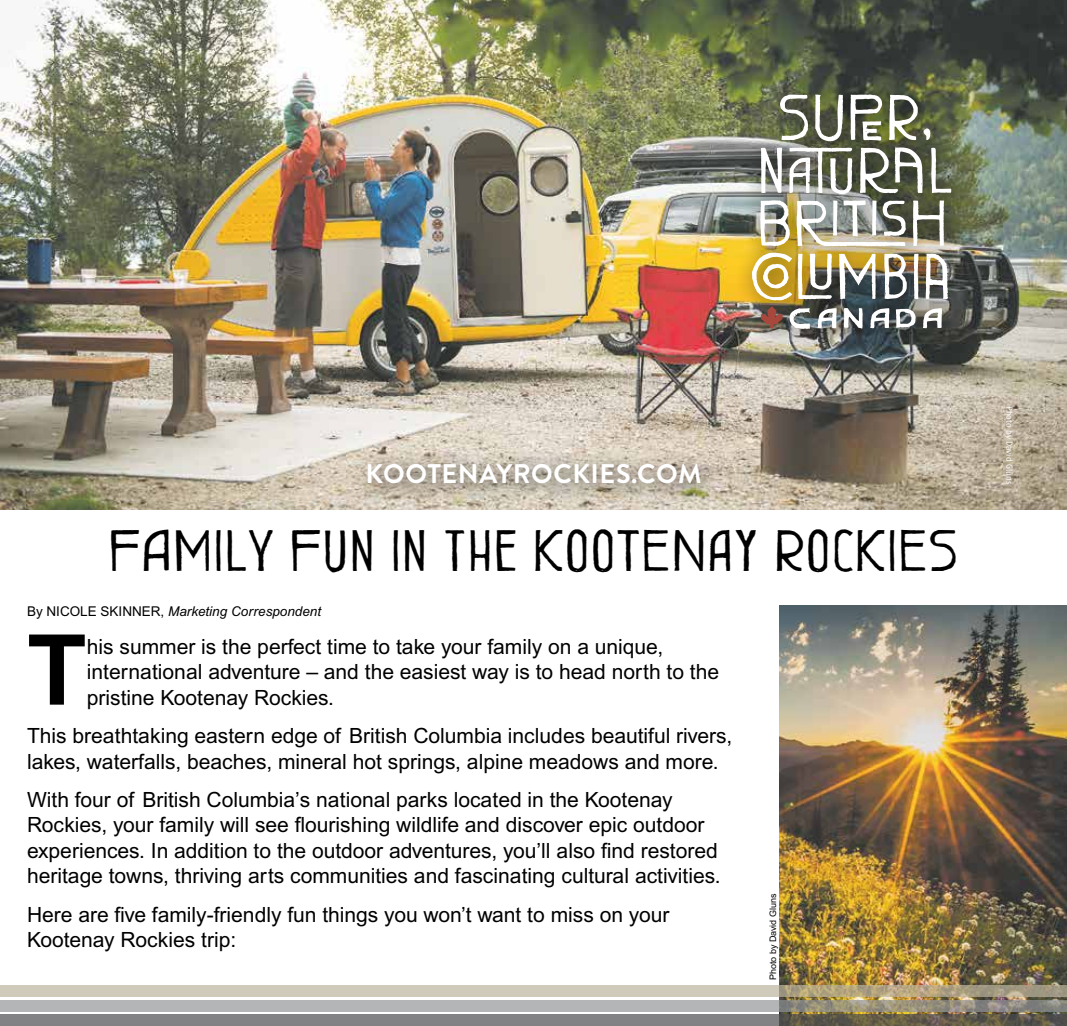
<style>
.page{position:relative;width:1067px;height:1026px;background:#fff}
.page>*{position:absolute;margin:0;border:0;box-sizing:border-box;transform-origin:0 0}
.t1{font:700 97.95px "Arial MT Std";color:#000}
.t2{font:39.9px "Great Forest Simplified";color:#000}
.t3{font:700 27px "Brandon Grotesque";letter-spacing:.02em;color:#fff}
.t4{font:21px/25.2px "Arial MT Std";color:#000}
.t5{font:italic 13.5px "Arial MT Std";color:#000}
.t6{font:9px "Sun";color:#fff}
.t7{font:9px "Arial MT Std";color:#000}
.s1{font-style:normal}
</style>
<div class="page">
<img style="left:779px;top:606px;width:287px;height:408px">
<svg style="left:0;top:986px;width:1066px;height:11px;background:#c6bfab"></svg>
<svg style="left:0;top:1000px;width:1066px;height:12px;background:#aaaaa8"></svg>
<svg style="left:0;top:1014px;width:1066px;height:12px;background:#787774"></svg>
<img style="left:0;top:0;width:1066px;height:510px">
<div style="left:735px;top:78px;width:237px;height:273px;background:#000;opacity:.75"></div>
<svg style="left:789px;top:308px;width:21px;height:21px"></svg>
<svg style="left:817px;top:308px;width:19px;height:20px"></svg>
<svg style="left:844px;top:308px;width:18px;height:21px"></svg>
<svg style="left:870px;top:308px;width:19px;height:20px"></svg>
<svg style="left:895px;top:309px;width:20px;height:19px"></svg>
<svg style="left:922px;top:308px;width:20px;height:20px"></svg>
<svg style="left:761px;top:306px;width:21px;height:23px"></svg>
<svg style="left:760px;top:200px;width:29px;height:46px"></svg>
<img style="left:796px;top:200px;width:109px;height:46px">
<svg style="left:913px;top:201px;width:31px;height:45px"></svg>
<svg style="left:752px;top:253px;width:40px;height:47px"></svg>
<svg style="left:798px;top:254px;width:34px;height:45px"></svg>
<svg style="left:839px;top:254px;width:36px;height:45px"></svg>
<svg style="left:884px;top:254px;width:22px;height:45px"></svg>
<svg style="left:913px;top:254px;width:5px;height:45px"></svg>
<svg style="left:925px;top:254px;width:23px;height:45px"></svg>
<svg style="left:780px;top:95px;width:28px;height:45px"></svg>
<svg style="left:815px;top:94px;width:28px;height:47px"></svg>
<svg style="left:850px;top:95px;width:32px;height:46px"></svg>
<svg style="left:889px;top:95px;width:28px;height:45px"></svg>
<svg style="left:923px;top:129px;width:7px;height:11px"></svg>
<svg style="left:760px;top:148px;width:22px;height:45px"></svg>
<svg style="left:789px;top:148px;width:63px;height:46px"></svg>
<svg style="left:860px;top:147px;width:62px;height:46px"></svg>
<svg style="left:931px;top:148px;width:20px;height:45px"></svg>
<div style="left:352px;top:448px;width:371px;height:59px;background:#000;opacity:.75"></div>
<p class="t3" style="left:365px;top:454px;width:338px">KOOTENAYROCKIES.COM</p>
<h2 class="t2" style="left:108px;top:534px;width:852px">FAMILY FUN IN THE KOOTENAY ROCKIES</h2>
<p class="t5" style="left:27px;top:603px;width:296px"><span class="s1">By NICOLE SKINNER,</span> Marketing Correspondent</p>
<h1 class="t1" style="left:27px;top:613px;width:61px">T</h1>
<p class="t4" style="left:87px;top:635px;width:634px">his summer is the perfect time to take your family on a unique, international adventure – and the easiest way is to head north to the pristine Kootenay Rockies.</p>
<p class="t4" style="left:27px;top:724px;width:706px">This breathtaking eastern edge of British Columbia includes beautiful rivers, lakes, waterfalls, beaches, mineral hot springs, alpine meadows and more.</p>
<p class="t4" style="left:27px;top:788px;width:695px">With four of British Columbia’s national parks located in the Kootenay Rockies, your family will see flourishing wildlife and discover epic outdoor experiences. In addition to the outdoor adventures, you’ll also find restored heritage towns, thriving arts communities and fascinating cultural activities.</p>
<p class="t4" style="left:27px;top:903px;width:644px">Here are five family-friendly fun things you won’t want to miss on your<br>Kootenay Rockies trip:</p>
<p class="t7" style="left:767px;top:980px;width:88px;rotate:-90deg">Photo by David Gluns</p>
<p class="t6" style="left:1014px;top:406px;width:80px;rotate:90deg">Photo by David Gluns</p>
</div>
